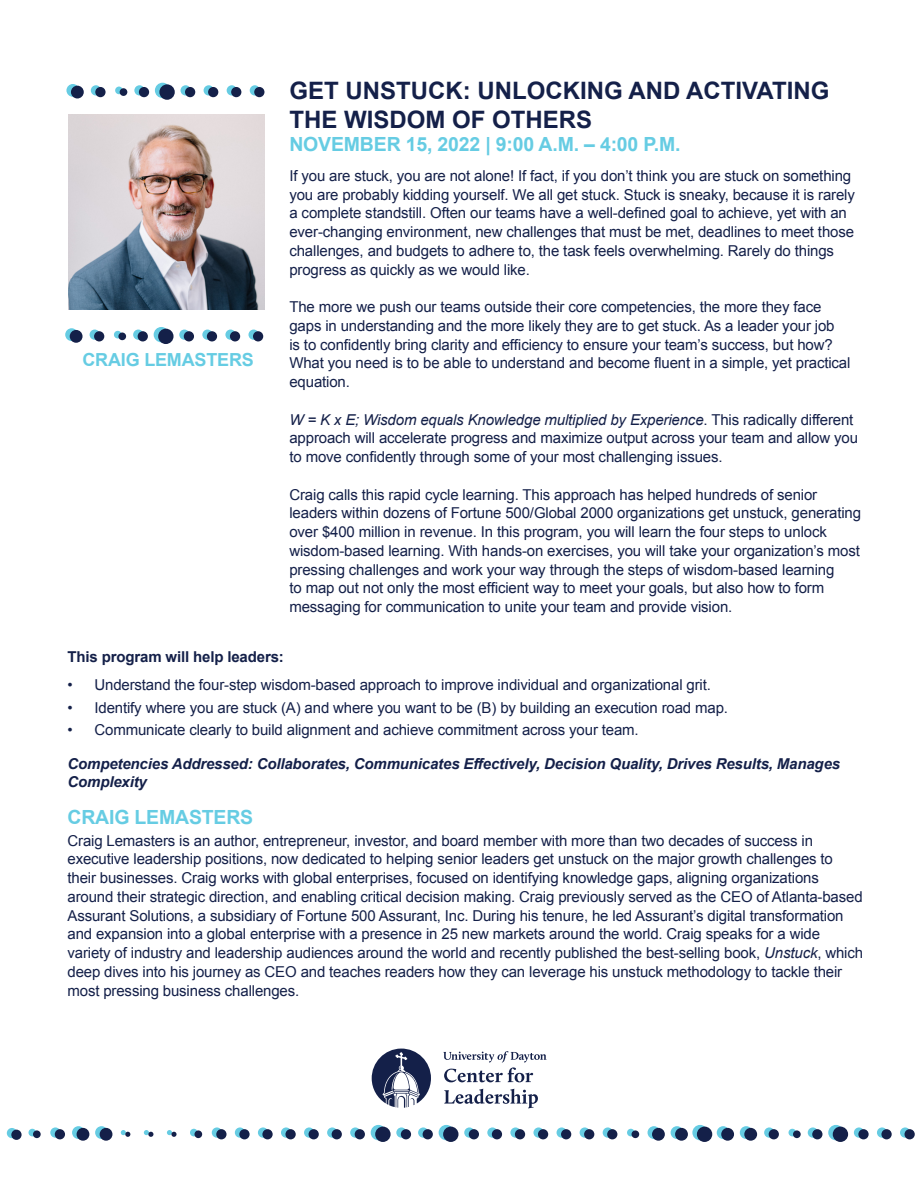
<style>
.page{position:relative;width:918px;height:1188px;background:#fff}
.page>*{position:absolute;margin:0;border:0;box-sizing:border-box;transform-origin:0 0}
.t1{font:700 24px/28.8px "Arial";color:#142049}
.t2{font:700 19.5px "Arial";letter-spacing:-.01em;color:#66cce3}
.t3{font:700 18px "Arial";letter-spacing:-.01em;color:#66cce3}
.t4{font:15px/18.8px "Arial";letter-spacing:-.01em;color:#142049}
.t5{font:italic 700 15px/18.8px "Arial";letter-spacing:-.01em;color:#142049}
.t6{font:700 15px "Arial";letter-spacing:-.01em;color:#142049}
.s1{font-style:italic}
</style>
<div class="page">
<svg style="left:28px;top:1125px;width:887px;height:17px"></svg>
<svg style="left:65px;top:327px;width:198px;height:17px"></svg>
<svg style="left:6px;top:1128px;width:16px;height:12px"></svg>
<svg style="left:371px;top:1048px;width:60px;height:60px"></svg>
<svg style="left:443px;top:1051px;width:104px;height:31px"></svg>
<svg style="left:444px;top:1089px;width:94px;height:19px"></svg>
<svg style="left:66px;top:83px;width:198px;height:17px"></svg>
<img style="left:68px;top:114px;width:196px;height:196px">
<p class="t3" style="left:82px;top:348px;width:173px">CRAIG LEMASTERS</p>
<p class="t1" style="left:289px;top:77px;width:541px">GET UNSTUCK: UNLOCKING AND ACTIVATING<br>THE WISDOM OF OTHERS</p>
<p class="t2" style="left:289px;top:132px;width:393px">NOVEMBER 15, 2022 | 9:00 A.M. – 4:00 P.M.</p>
<p class="t4" style="left:289px;top:166px;width:567px">If you are stuck, you are not alone! If fact, if you don’t think you are stuck on something you are probably kidding yourself. We all get stuck. Stuck is sneaky, because it is rarely a complete standstill. Often our teams have a well-defined goal to achieve, yet with an ever-changing environment, new challenges that must be met, deadlines to meet those challenges, and budgets to adhere to, the task feels overwhelming. Rarely do things progress as quickly as we would like.</p>
<p class="t4" style="left:289px;top:298px;width:563px">The more we push our teams outside their core competencies, the more they face gaps in understanding and the more likely they are to get stuck. As a leader your job<br>is to confidently bring clarity and efficiency to ensure your team’s success, but how?<br>What you need is to be able to understand and become fluent in a simple, yet practical equation.</p>
<p class="t4" style="left:289px;top:410px;width:570px"><span class="s1">W = K x E; Wisdom equals Knowledge multiplied by Experience</span>. This radically different approach will accelerate progress and maximize output across your team and allow you to move confidently through some of your most challenging issues.</p>
<p class="t4" style="left:289px;top:485px;width:573px">Craig calls this rapid cycle learning. This approach has helped hundreds of senior leaders within dozens of Fortune 500/Global 2000 organizations get unstuck, generating over $400 million in revenue. In this program, you will learn the four steps to unlock wisdom-based learning. With hands-on exercises, you will take your organization’s most pressing challenges and work your way through the steps of wisdom-based learning<br>to map out not only the most efficient way to meet your goals, but also how to form messaging for communication to unite your team and provide vision.</p>
<p class="t6" style="left:68px;top:646px;width:218px">This program will help leaders:</p>
<p class="t4" style="left:68px;top:676px;width:645px">• Understand the four-step wisdom-based approach to improve individual and organizational grit.</p>
<p class="t4" style="left:68px;top:698px;width:662px">• Identify where you are stuck (A) and where you want to be (B) by building an execution road map.</p>
<p class="t4" style="left:68px;top:721px;width:573px">• Communicate clearly to build alignment and achieve commitment across your team.</p>
<p class="t5" style="left:68px;top:755px;width:774px">Competencies Addressed: Collaborates, Communicates Effectively, Decision Quality, Drives Results, Manages<br>Complexity</p>
<p class="t2" style="left:68px;top:804px;width:187px">CRAIG LEMASTERS</p>
<p class="t4" style="left:68px;top:831px;width:797px">Craig Lemasters is an author, entrepreneur, investor, and board member with more than two decades of success in executive leadership positions, now dedicated to helping senior leaders get unstuck on the major growth challenges to their businesses. Craig works with global enterprises, focused on identifying knowledge gaps, aligning organizations around their strategic direction, and enabling critical decision making. Craig previously served as the CEO of Atlanta-based Assurant Solutions, a subsidiary of Fortune 500 Assurant, Inc. During his tenure, he led Assurant’s digital transformation and expansion into a global enterprise with a presence in 25 new markets around the world. Craig speaks for a wide variety of industry and leadership audiences around the world and recently published the best-selling book, <span class="s1">Unstuck</span>, which deep dives into his journey as CEO and teaches readers how they can leverage his unstuck methodology to tackle their most pressing business challenges.</p>
</div>
